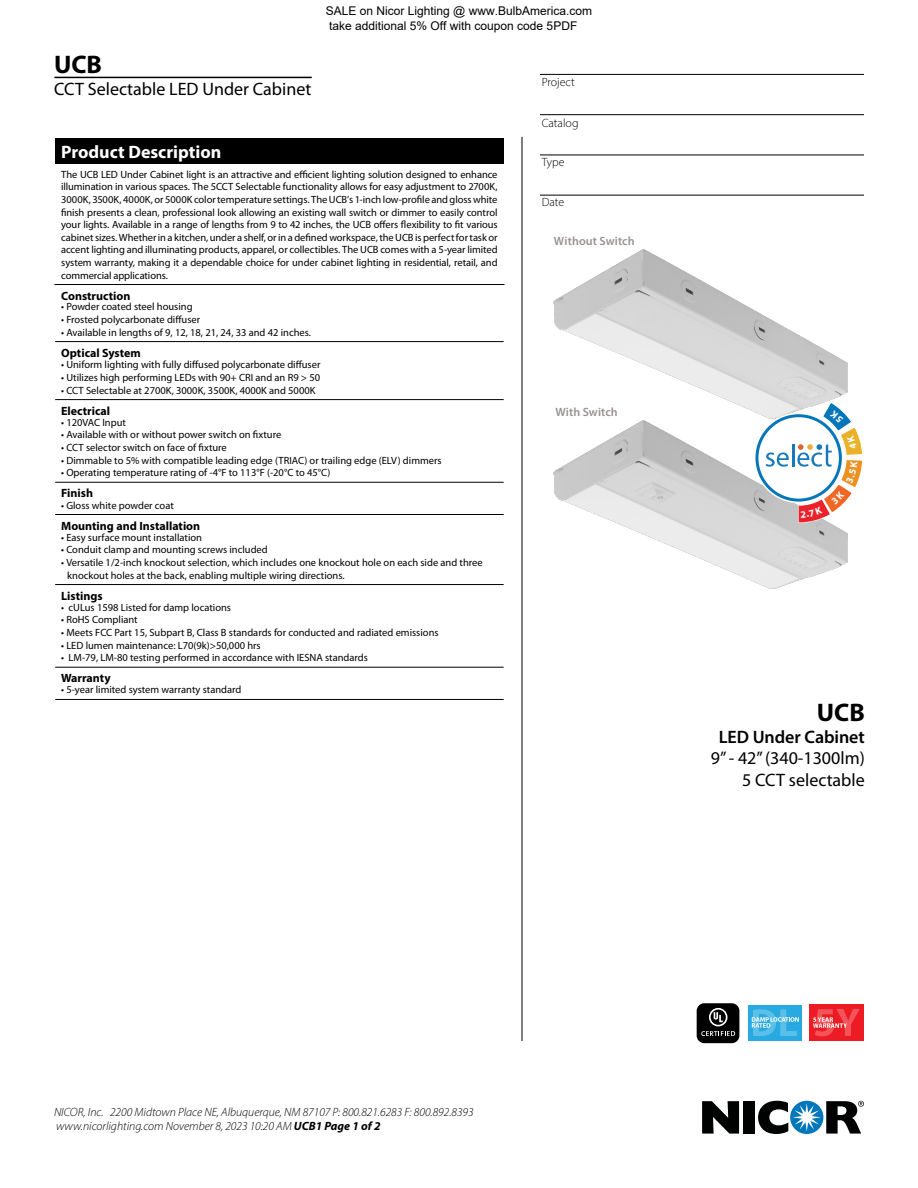
<style>
.page{position:relative;width:918px;height:1188px;background:#fff}
.page>*{position:absolute;margin:0;border:0;box-sizing:border-box;transform-origin:0 0}
.t1{font:700 25.5px "Myriad Pro";color:#000}
.t2{font:18px/21.6px "Myriad Pro";color:#000;text-align:right}
.t3{font:700 18px "Myriad Pro";color:#fff}
.t4{font:600 18px "Myriad Pro";letter-spacing:-.005em;color:#000}
.t5{font:italic 300 12px/14.4px "Myriad Pro";color:#000}
.t6{font:700 12px "Myriad Pro";color:#000}
.t7{font:12px/14.4px "Arial";color:#000}
.t8{font:600 12px "Myriad Pro";letter-spacing:.01em;color:#989190}
.t9{font:300 12px "Myriad Pro";color:#000}
.t10{font:10.5px/12.6px "Myriad Pro";color:#000;text-align:justify}
.s1{font-weight:700}
</style>
<div class="page">
<svg style="left:758px;top:1101px;width:106px;height:33px"></svg>
<div style="left:744px;top:1101px;width:11px;height:33px;background:#000101"></div>
<svg style="left:702px;top:1101px;width:37px;height:33px"></svg>
<hr style="left:522px;top:137px;width:1px;height:904px;background:#000">
<hr style="left:54px;top:77px;width:258px;height:1px;background:#000">
<div style="left:55px;top:138px;width:449px;height:26px;background:#000"></div>
<hr style="left:54px;top:284px;width:450px;height:1px;background:#000">
<hr style="left:55px;top:341px;width:449px;height:1px;background:#000">
<hr style="left:55px;top:399px;width:449px;height:1px;background:#000">
<hr style="left:55px;top:482px;width:449px;height:1px;background:#000">
<hr style="left:55px;top:584px;width:449px;height:1px;background:#000">
<hr style="left:55px;top:667px;width:449px;height:1px;background:#000">
<hr style="left:55px;top:699px;width:449px;height:1px;background:#000">
<hr style="left:55px;top:514px;width:449px;height:1px;background:#000">
<div style="left:810px;top:1005px;width:54px;height:36px;background:#ed1c24"></div>
<svg style="left:813px;top:1009px;width:47px;height:27px"></svg>
<hr style="left:540px;top:155px;width:324px;height:1px;background:#000">
<hr style="left:540px;top:195px;width:324px;height:1px;background:#000">
<hr style="left:540px;top:114px;width:324px;height:1px;background:#000">
<hr style="left:540px;top:74px;width:324px;height:1px;background:#000">
<svg style="left:697px;top:1003px;width:42px;height:40px;background:#242424"></svg>
<div style="left:748px;top:1005px;width:54px;height:36px;background:#27aae1"></div>
<svg style="left:752px;top:1009px;width:47px;height:27px"></svg>
<img style="left:554px;top:249px;width:294px;height:169px">
<img style="left:554px;top:420px;width:294px;height:169px">
<div style="left:757px;top:416px;width:83px;height:84px;background:#fff;border-radius:50%"></div>
<div style="left:755px;top:414px;width:87px;height:88px;border:3px solid #0576b9;border-radius:50%"></div>
<svg style="left:766px;top:453px;width:23px;height:14px"></svg>
<hr style="left:792px;top:444px;width:2px;height:22px;background:#1779b9">
<svg style="left:797px;top:401px;width:66px;height:123px"></svg>
<h1 class="t1" style="left:54px;top:48px;width:49px">UCB</h1>
<h2 class="t2" style="left:54px;top:78px;width:259px">CCT Selectable LED Under Cabinet</h2>
<p class="t7" style="left:326px;top:4px;width:268px">SALE on Nicor Lighting @ www.BulbAmerica.com take additional 5% Off with coupon code 5PDF</p>
<p class="t9" style="left:542px;top:75px;width:35px">Project</p>
<p class="t9" style="left:542px;top:116px;width:38px">Catalog</p>
<h2 class="t3" style="left:61px;top:140px;width:162px">Product Description</h2>
<p class="t10" style="left:61px;top:168px;width:438px">The UCB LED Under Cabinet light is an attractive and efficient lighting solution designed to enhance illumination in various spaces. The 5CCT Selectable functionality allows for easy adjustment to 2700K, 3000K, 3500K, 4000K, or 5000K color temperature settings. The UCB’s 1-inch low-profile and gloss white finish presents a clean, professional look allowing an existing wall switch or dimmer to easily control your lights. Available in a range of lengths from 9 to 42 inches, the UCB offers flexibility to fit various cabinet sizes. Whether in a kitchen, under a shelf, or in a defined workspace, the UCB is perfect for task or accent lighting and illuminating products, apparel, or collectibles. The UCB comes with a 5-year limited system warranty, making it a dependable choice for under cabinet lighting in residential, retail, and commercial applications.</p>
<p class="t6" style="left:61px;top:288px;width:71px">Construction</p>
<p class="t10" style="left:61px;top:300px;width:133px">• Powder coated steel housing</p>
<p class="t10" style="left:61px;top:313px;width:141px">• Frosted polycarbonate diffuser</p>
<p class="t10" style="left:61px;top:326px;width:251px">• Available in lengths of 9, 12, 18, 21, 24, 33 and 42 inches.</p>
<p class="t6" style="left:61px;top:345px;width:81px">Optical System</p>
<p class="t10" style="left:61px;top:358px;width:261px">• Uniform lighting with fully diffused polycarbonate diffuser</p>
<p class="t10" style="left:61px;top:371px;width:261px">• Utilizes high performing LEDs with 90+ CRI and an R9 &gt; 50</p>
<p class="t10" style="left:61px;top:384px;width:256px">• CCT Selectable at 2700K, 3000K, 3500K, 4000K and 5000K</p>
<p class="t6" style="left:61px;top:403px;width:51px">Electrical</p>
<p class="t10" style="left:61px;top:416px;width:66px">• 120VAC Input</p>
<p class="t10" style="left:61px;top:428px;width:222px">• Available with or without power switch on fixture</p>
<p class="t10" style="left:61px;top:441px;width:167px">• CCT selector switch on face of fixture</p>
<p class="t10" style="left:61px;top:454px;width:382px">• Dimmable to 5% with compatible leading edge (TRIAC) or trailing edge (ELV) dimmers</p>
<p class="t10" style="left:61px;top:466px;width:271px">• Operating temperature rating of -4°F to 113°F (-20°C to 45°C)</p>
<p class="t6" style="left:61px;top:485px;width:33px">Finish</p>
<p class="t10" style="left:61px;top:499px;width:114px">• Gloss white powder coat</p>
<p class="t6" style="left:61px;top:518px;width:141px">Mounting and Installation</p>
<p class="t10" style="left:61px;top:531px;width:142px">• Easy surface mount installation</p>
<p class="t10" style="left:61px;top:543px;width:208px">• Conduit clamp and mounting screws included</p>
<p class="t10" style="left:67px;top:556px;width:417px;text-indent:-6px">• Versatile 1/2-inch knockout selection, which includes one knockout hole on each side and three knockout holes at the back, enabling multiple wiring directions.</p>
<p class="t6" style="left:61px;top:588px;width:43px">Listings</p>
<p class="t10" style="left:61px;top:601px;width:171px">• cULus 1598 Listed for damp locations</p>
<p class="t10" style="left:61px;top:613px;width:78px">• RoHS Compliant</p>
<p class="t10" style="left:61px;top:626px;width:379px">• Meets FCC Part 15, Subpart B, Class B standards for conducted and radiated emissions</p>
<p class="t10" style="left:61px;top:639px;width:201px">• LED lumen maintenance: L70(9k)&gt;50,000 hrs</p>
<p class="t10" style="left:61px;top:651px;width:308px">• LM-79, LM-80 testing performed in accordance with IESNA standards</p>
<p class="t6" style="left:61px;top:670px;width:51px">Warranty</p>
<p class="t10" style="left:61px;top:683px;width:182px">• 5-year limited system warranty standard</p>
<p class="t9" style="left:542px;top:155px;width:24px">Type</p>
<p class="t9" style="left:542px;top:195px;width:24px">Date</p>
<p class="t8" style="left:554px;top:233px;width:82px">Without Switch</p>
<p class="t8" style="left:555px;top:404px;width:64px">With Switch</p>
<h1 class="t1" style="left:817px;top:696px;width:49px">UCB</h1>
<h2 class="t4" style="left:719px;top:725px;width:147px">LED Under Cabinet</h2>
<h2 class="t2" style="left:711px;top:747px;width:155px">9” - 42” (340-1300lm)<br>5 CCT selectable</h2>
<p class="t5" style="left:54px;top:1104px;width:421px">NICOR, Inc. 2200 Midtown Place NE, Albuquerque, NM 87107 P: 800.821.6283 F: 800.892.8393 www.nicorlighting.com November 8, 2023 10:20 AM <span class="s1">UCB1 Page 1 of 2</span></p>
</div>
